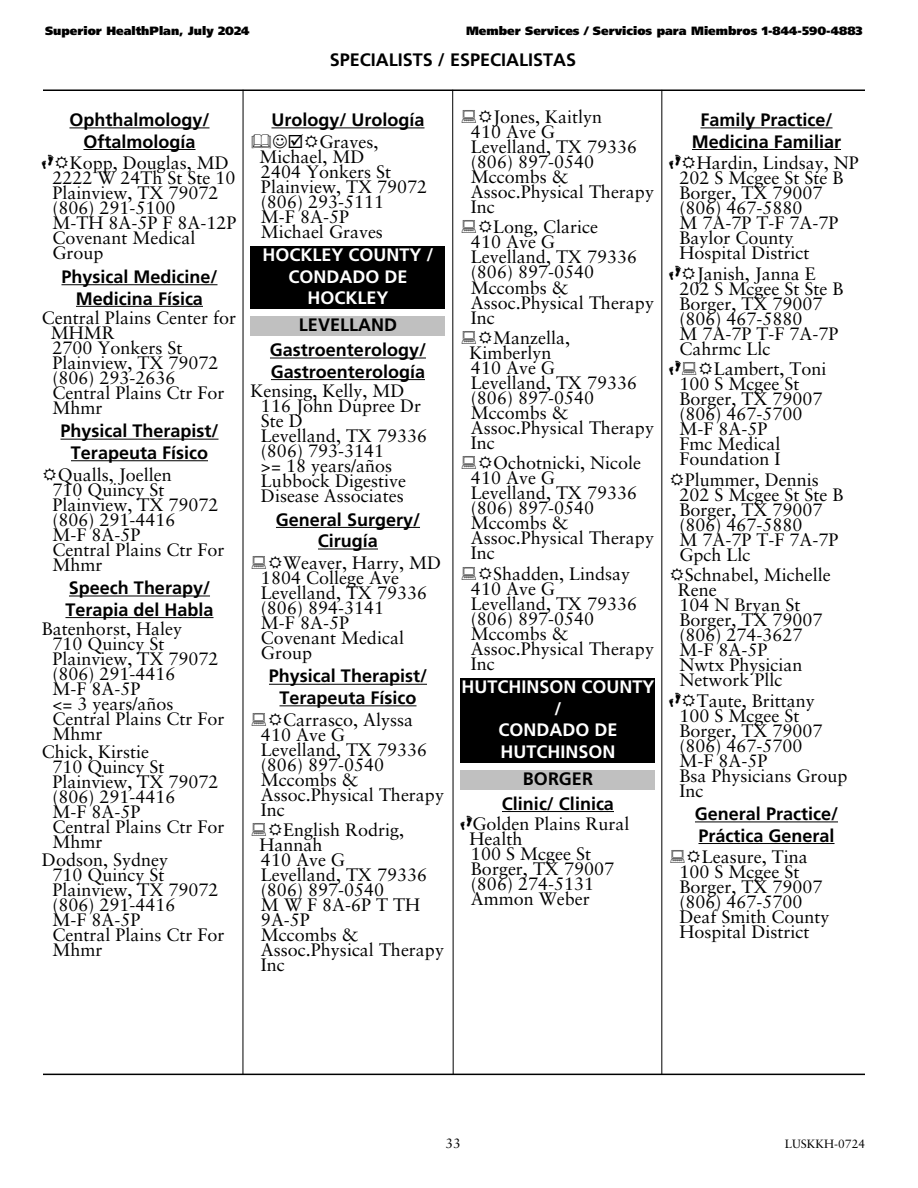
<style>
.page{position:relative;width:918px;height:1188px;background:#fff}
.page>*{position:absolute;margin:0;border:0;box-sizing:border-box;transform-origin:0 0}
.t1{font:18px/15px "Sabon LT Std";color:#000}
.t2{font:700 18px/21.6px "Frutiger LT Std";color:#000;text-align:center}
.t3{font:700 18px/21.6px "Frutiger LT Std";color:#fff;text-align:center}
.t4{font:700 18px "Feet";color:#000}
.t5{font:13.5px "Sabon LT Std";color:#000}
.t6{font:900 12px "Frutiger LT Std";color:#000}
.t7{font:12px "Sabon LT Std";color:#000}
.s1{font-family:"Feet";font-weight:700}
</style>
<div class="page">
<hr style="left:243px;top:90px;width:1px;height:984px;background:#000">
<svg style="left:452px;top:91px;width:2px;height:983px"></svg>
<hr style="left:661px;top:90px;width:1px;height:985px;background:#000">
<hr style="left:69px;top:127px;width:141px;height:1px;background:#000">
<hr style="left:83px;top:149px;width:113px;height:1px;background:#000">
<hr style="left:61px;top:284px;width:157px;height:1px;background:#000">
<hr style="left:76px;top:306px;width:127px;height:1px;background:#000">
<hr style="left:60px;top:439px;width:159px;height:1px;background:#000">
<hr style="left:71px;top:460px;width:137px;height:1px;background:#000">
<hr style="left:69px;top:596px;width:141px;height:1px;background:#000">
<hr style="left:65px;top:617px;width:149px;height:1px;background:#000">
<div style="left:250px;top:246px;width:196px;height:63px;background:#000"></div>
<div style="left:250px;top:317px;width:196px;height:19px;background:#c0c0c0"></div>
<hr style="left:271px;top:127px;width:154px;height:1px;background:#000">
<hr style="left:270px;top:358px;width:156px;height:1px;background:#000">
<hr style="left:271px;top:379px;width:154px;height:1px;background:#000">
<hr style="left:276px;top:527px;width:144px;height:1px;background:#000">
<hr style="left:318px;top:549px;width:60px;height:1px;background:#000">
<hr style="left:269px;top:684px;width:158px;height:1px;background:#000">
<hr style="left:279px;top:705px;width:138px;height:1px;background:#000">
<div style="left:460px;top:678px;width:196px;height:84px;background:#000"></div>
<div style="left:460px;top:770px;width:196px;height:19px;background:#c0c0c0"></div>
<hr style="left:502px;top:811px;width:112px;height:1px;background:#000">
<hr style="left:700px;top:127px;width:133px;height:1px;background:#000">
<hr style="left:692px;top:149px;width:149px;height:1px;background:#000">
<hr style="left:695px;top:821px;width:143px;height:1px;background:#000">
<hr style="left:698px;top:843px;width:137px;height:1px;background:#000">
<hr style="left:43px;top:89px;width:822px;height:2px;background:#000">
<hr style="left:43px;top:1074px;width:822px;height:1px;background:#000">
<p class="t6" style="left:45px;top:26px;width:206px">Superior HealthPlan, July 2024</p>
<p class="t6" style="left:466px;top:26px;width:398px">Member Services / Servicios para Miembros 1-844-590-4883</p>
<p class="t2" style="left:330px;top:51px;width:248px">SPECIALISTS / ESPECIALISTAS</p>
<p class="t2" style="left:69px;top:111px;width:142px">Ophthalmology/<br>Oftalmología</p>
<p class="t1" style="left:52px;top:157px;width:186px;text-indent:-10px"><span class="s1">F</span> Kopp, Douglas, MD<br>2222 W 24Th St Ste 10<br>Plainview, TX 79072 (806) 291-5100<br>M-TH 8A-5P F 8A-12P<br>Covenant Medical<br>Group</p>
<p class="t2" style="left:61px;top:268px;width:158px">Physical Medicine/<br>Medicina Física</p>
<p class="t1" style="left:51px;top:312px;width:187px;text-indent:-9px">Central Plains Center for<br>MHMR<br>2700 Yonkers St<br>Plainview, TX 79072 (806) 293-2636<br>Central Plains Ctr For<br>Mhmr</p>
<p class="t2" style="left:60px;top:422px;width:160px">Physical Therapist/<br>Terapeuta Físico</p>
<p class="t1" style="left:52px;top:469px;width:174px">Qualls, Joellen<br>710 Quincy St<br>Plainview, TX 79072 (806) 291-4416<br>M-F 8A-5P<br>Central Plains Ctr For<br>Mhmr</p>
<p class="t2" style="left:65px;top:579px;width:150px;text-align:left">Speech Therapy/<br>Terapia del Habla</p>
<p class="t1" style="left:52px;top:623px;width:174px;text-indent:-10px">Batenhorst, Haley<br>710 Quincy St<br>Plainview, TX 79072 (806) 291-4416<br>M-F 8A-5P<br>&lt;= 3 years/años<br>Central Plains Ctr For<br>Mhmr</p>
<p class="t1" style="left:52px;top:746px;width:174px;text-indent:-10px">Chick, Kirstie<br>710 Quincy St<br>Plainview, TX 79072 (806) 291-4416<br>M-F 8A-5P<br>Central Plains Ctr For<br>Mhmr</p>
<p class="t1" style="left:52px;top:854px;width:174px;text-indent:-10px">Dodson, Sydney<br>710 Quincy St<br>Plainview, TX 79072 (806) 291-4416<br>M-F 8A-5P<br>Central Plains Ctr For<br>Mhmr</p>
<p class="t2" style="left:271px;top:111px;width:155px">Urology/ Urología</p>
<p class="t1" style="left:259px;top:136px;width:169px;text-indent:28px">☑ Graves,<br>Michael, MD<br>2404 Yonkers St<br>Plainview, TX 79072 (806) 293-5111<br>M-F 8A-5P<br>Michael Graves</p>
<p class="t3" style="left:262px;top:246px;width:173px">HOCKLEY COUNTY /<br>CONDADO DE<br>HOCKLEY</p>
<p class="t2" style="left:270px;top:315px;width:158px;line-height:24.8px">LEVELLAND<br>Gastroenterology/</p>
<p class="t2" style="left:271px;top:363px;width:156px">Gastroenterología</p>
<p class="t1" style="left:261px;top:385px;width:168px;text-indent:-10px">Kensing, Kelly, MD<br>116 John Dupree Dr<br>Ste D<br>Levelland, TX 79336 (806) 793-3141<br>&gt;= 18 years/años<br>Lubbock Digestive<br>Disease Associates</p>
<p class="t2" style="left:276px;top:511px;width:146px">General Surgery/<br>Cirugía</p>
<p class="t1" style="left:261px;top:557px;width:182px;text-indent:22px">Weaver, Harry, MD<br>1804 College Ave<br>Levelland, TX 79336 (806) 894-3141<br>M-F 8A-5P<br>Covenant Medical<br>Group</p>
<p class="t2" style="left:269px;top:667px;width:160px">Physical Therapist/<br>Terapeuta Físico</p>
<p class="t1" style="left:261px;top:714px;width:185px;text-indent:22px">Carrasco, Alyssa<br>410 Ave G<br>Levelland, TX 79336 (806) 897-0540<br>Mccombs &amp;<br>Assoc.Physical Therapy<br>Inc</p>
<p class="t1" style="left:259px;top:824px;width:186px;text-indent:24px">English Rodrig,<br>Hannah<br>410 Ave G<br>Levelland, TX 79336 (806) 897-0540<br>M W F 8A-6P T TH<br>9A-5P<br>Mccombs &amp;<br>Assoc.Physical Therapy<br>Inc</p>
<p class="t1" style="left:471px;top:111px;width:185px;text-indent:22px">Jones, Kaitlyn<br>410 Ave G<br>Levelland, TX 79336 (806) 897-0540<br>Mccombs &amp;<br>Assoc.Physical Therapy<br>Inc</p>
<p class="t1" style="left:471px;top:222px;width:185px;text-indent:22px">Long, Clarice<br>410 Ave G<br>Levelland, TX 79336 (806) 897-0540<br>Mccombs &amp;<br>Assoc.Physical Therapy<br>Inc</p>
<p class="t1" style="left:469px;top:332px;width:186px;text-indent:24px">Manzella,<br>Kimberlyn<br>410 Ave G<br>Levelland, TX 79336 (806) 897-0540<br>Mccombs &amp;<br>Assoc.Physical Therapy<br>Inc</p>
<p class="t1" style="left:471px;top:457px;width:185px;text-indent:22px">Ochotnicki, Nicole<br>410 Ave G<br>Levelland, TX 79336 (806) 897-0540<br>Mccombs &amp;<br>Assoc.Physical Therapy<br>Inc</p>
<p class="t1" style="left:471px;top:568px;width:185px;text-indent:22px">Shadden, Lindsay<br>410 Ave G<br>Levelland, TX 79336 (806) 897-0540<br>Mccombs &amp;<br>Assoc.Physical Therapy<br>Inc</p>
<p class="t3" style="left:461px;top:678px;width:195px">HUTCHINSON COUNTY /<br>CONDADO DE<br>HUTCHINSON</p>
<p class="t2" style="left:502px;top:768px;width:114px;line-height:24.8px">BORGER<br>Clinic/ Clinica</p>
<p class="t1" style="left:469px;top:818px;width:162px;text-indent:-9px"><span class="s1">F</span>Golden Plains Rural<br>Health<br>100 S Mcgee St<br>Borger, TX 79007 (806) 274-5131<br>Ammon Weber</p>
<p class="t2" style="left:692px;top:111px;width:151px">Family Practice/<br>Medicina Familiar</p>
<p class="t1" style="left:679px;top:157px;width:181px;text-indent:-10px"><span class="s1">F</span> Hardin, Lindsay, NP<br>202 S Mcgee St Ste B<br>Borger, TX 79007 (806) 467-5880<br>M 7A-7P T-F 7A-7P<br>Baylor County<br>Hospital District</p>
<p class="t1" style="left:679px;top:268px;width:165px;text-indent:-10px"><span class="s1">F</span> Janish, Janna E<br>202 S Mcgee St Ste B<br>Borger, TX 79007 (806) 467-5880<br>M 7A-7P T-F 7A-7P<br>Cahrmc Llc</p>
<p class="t4" style="left:669px;top:359px;width:13px">F</p>
<p class="t1" style="left:679px;top:363px;width:149px;text-indent:34px">Lambert, Toni<br>100 S Mcgee St<br>Borger, TX 79007 (806) 467-5700<br>M-F 8A-5P<br>Fmc Medical<br>Foundation I</p>
<p class="t1" style="left:679px;top:474px;width:165px">Plummer, Dennis<br>202 S Mcgee St Ste B<br>Borger, TX 79007 (806) 467-5880<br>M 7A-7P T-F 7A-7P<br>Gpch Llc</p>
<p class="t1" style="left:678px;top:569px;width:154px;text-indent:7px">Schnabel, Michelle<br>Rene<br>104 N Bryan St<br>Borger, TX 79007 (806) 274-3627<br>M-F 8A-5P<br>Nwtx Physician<br>Network Pllc</p>
<p class="t1" style="left:679px;top:695px;width:170px;text-indent:-10px"><span class="s1">F</span> Taute, Brittany<br>100 S Mcgee St<br>Borger, TX 79007 (806) 467-5700<br>M-F 8A-5P<br>Bsa Physicians Group<br>Inc</p>
<p class="t2" style="left:695px;top:805px;width:145px;text-align:left">General Practice/<br>Práctica General</p>
<p class="t1" style="left:679px;top:851px;width:151px;text-indent:22px">Leasure, Tina<br>100 S Mcgee St<br>Borger, TX 79007 (806) 467-5700<br>Deaf Smith County<br>Hospital District</p>
<p class="t5" style="left:445px;top:1138px;width:17px">33</p>
<p class="t7" style="left:785px;top:1139px;width:82px">LUSKKH-0724</p>
</div>
